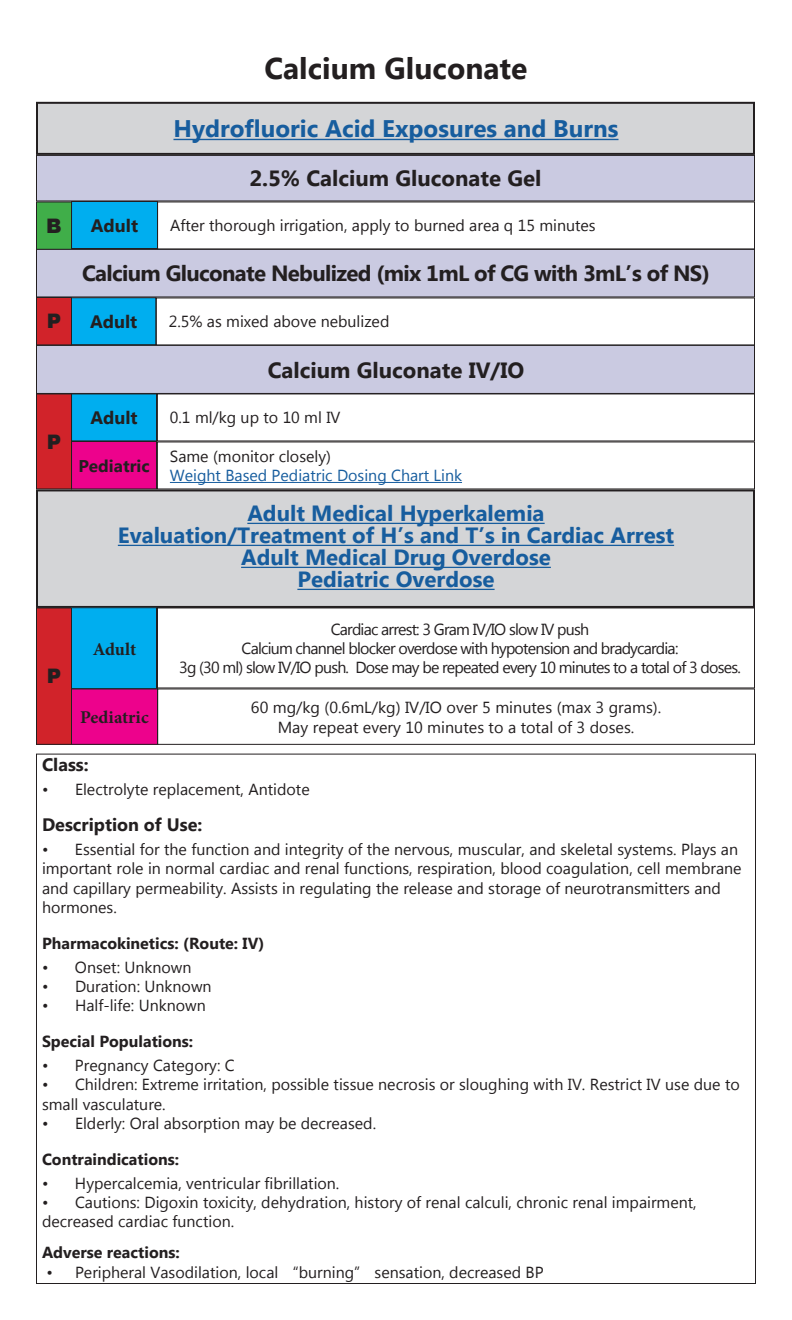
<style>
.page{position:relative;width:792px;height:1320px;background:#fff}
.page>*{position:absolute;margin:0;border:0;box-sizing:border-box;transform-origin:0 0}
.Page_Title{font:700 30px "Microsoft Tai Le";color:#231f20}
.Categories{font:700 24px "Microsoft Tai Le";color:#175d9e}
.Categories-2{font:700 22px "Microsoft Tai Le";color:#175d9e}
.Categories-3{font:700 22px "Microsoft Tai Le";letter-spacing:-.03em;color:#231f20}
.Categories-4{font:700 22px "Microsoft Tai Le";color:#231f20}
.B_I_P{font:900 20px "Arial";color:#231f20}
.Key_Points_Bold{font:700 18px "Microsoft Tai Le";color:#231f20}
.Categories-5{font:700 18px "Microsoft Tai Le";color:#231f20}
.Categories-6{font:700 18px "Minion Pro";color:#231f20}
.Categories-7{font:700 17px "Microsoft Tai Le";color:#231f20}
.Key_Points{font:16px/19.2px "Microsoft Tai Le";color:#231f20}
.Drug_Descriptions{font:16px "Microsoft Tai Le";letter-spacing:-.05em;color:#231f20}
.Drug_Descriptions-2{font:16px "Microsoft Tai Le";color:#231f20}
.Flow_Boxes{font:16px "Microsoft Tai Le";color:#231f20}
.Key_Points_Bold-2{font:700 16px "Microsoft Tai Le";color:#231f20}
.Drug_Descriptions-3{font:16px "Microsoft Tai Le";color:#175d9e}
</style>
<div class="page">
<div style="left:37px;top:103px;width:717px;height:51px;background:#d4d5d7"></div>
<hr style="left:173px;top:139px;width:446px;height:1px;background:#175d9e">
<div style="left:36px;top:102px;width:719px;height:53px;border:2px solid #231f20"></div>
<div style="left:36px;top:202px;width:36px;height:47px;background:#40ae49"></div>
<div style="left:36px;top:201px;width:36px;height:49px;border:1px solid #231f20"></div>
<div style="left:72px;top:202px;width:85px;height:46px;background:#00aeef"></div>
<div style="left:71px;top:201px;width:87px;height:48px;border:1px solid #231f20"></div>
<div style="left:36px;top:155px;width:718px;height:46px;background:#cacae1"></div>
<div style="left:36px;top:155px;width:719px;height:46px;border:1px solid #231f20"></div>
<div style="left:157px;top:201px;width:598px;height:48px;border:1px solid #231f20"></div>
<div style="left:36px;top:249px;width:718px;height:48px;background:#cacae1"></div>
<div style="left:36px;top:249px;width:719px;height:48px;border:1px solid #231f20"></div>
<div style="left:72px;top:298px;width:84px;height:47px;background:#00aeef"></div>
<div style="left:71px;top:297px;width:85px;height:48px;border:1px solid #231f20"></div>
<div style="left:156px;top:297px;width:599px;height:48px;border:1px solid #231f20"></div>
<div style="left:36px;top:345px;width:718px;height:48px;background:#cacae1"></div>
<div style="left:36px;top:345px;width:719px;height:49px;border:1px solid #231f20"></div>
<div style="left:72px;top:394px;width:85px;height:47px;background:#00aeef"></div>
<div style="left:71px;top:393px;width:86px;height:48px;border:1px solid #231f20"></div>
<div style="left:157px;top:393px;width:598px;height:48px;border:1px solid #231f20"></div>
<div style="left:72px;top:442px;width:85px;height:47px;background:#ed028c"></div>
<div style="left:71px;top:441px;width:86px;height:48px;border:1px solid #231f20"></div>
<hr style="left:170px;top:482px;width:292px;height:1px;background:#175d9e">
<div style="left:157px;top:441px;width:598px;height:48px;border:1px solid #231f20"></div>
<div style="left:36px;top:394px;width:36px;height:95px;background:#d1232a"></div>
<div style="left:36px;top:393px;width:36px;height:96px;border:1px solid #231f20"></div>
<div style="left:37px;top:490px;width:717px;height:117px;background:#d4d5d7"></div>
<hr style="left:247px;top:523px;width:298px;height:1px;background:#175d9e">
<hr style="left:118px;top:545px;width:556px;height:1px;background:#175d9e">
<hr style="left:241px;top:567px;width:310px;height:1px;background:#175d9e">
<hr style="left:297px;top:589px;width:198px;height:1px;background:#175d9e">
<div style="left:36px;top:489px;width:719px;height:119px;border:2px solid #231f20"></div>
<div style="left:36px;top:608px;width:36px;height:136px;background:#d1232a"></div>
<div style="left:36px;top:607px;width:36px;height:138px;border:1px solid #231f20"></div>
<div style="left:72px;top:608px;width:86px;height:81px;background:#00aeef"></div>
<div style="left:71px;top:607px;width:87px;height:82px;border:1px solid #231f20"></div>
<div style="left:156px;top:607px;width:599px;height:81px;border:1px solid #231f20"></div>
<div style="left:72px;top:689px;width:86px;height:55px;background:#ed028c"></div>
<div style="left:71px;top:688px;width:87px;height:57px;border:1px solid #231f20"></div>
<div style="left:157px;top:688px;width:598px;height:57px;border:1px solid #231f20"></div>
<div style="left:36px;top:298px;width:36px;height:47px;background:#d1232a"></div>
<div style="left:36px;top:297px;width:36px;height:48px;border:1px solid #231f20"></div>
<p class="Page_Title" style="left:264px;top:51px;width:265px">Calcium Gluconate</p>
<p class="Categories" style="left:173px;top:115px;width:446px">Hydrofluoric Acid Exposures and Burns</p>
<p class="Categories-4" style="left:249px;top:166px;width:294px">2.5% Calcium Gluconate Gel</p>
<p class="Drug_Descriptions-2" style="left:170px;top:217px;width:427px">After thorough irrigation, apply to burned area q 15 minutes</p>
<p class="Categories-3" style="left:82px;top:261px;width:629px">Calcium Gluconate Nebulized (mix 1mL of CG with 3mL’s of NS)</p>
<p class="Categories-5" style="left:90px;top:311px;width:49px">Adult</p>
<p class="Drug_Descriptions-2" style="left:169px;top:313px;width:222px">2.5% as mixed above nebulized</p>
<p class="Categories-4" style="left:268px;top:357px;width:258px">Calcium Gluconate IV/IO</p>
<p class="Categories-5" style="left:90px;top:408px;width:49px">Adult</p>
<p class="Drug_Descriptions-2" style="left:170px;top:409px;width:172px">0.1 ml/kg up to 10 ml IV</p>
<p class="Categories-7" style="left:78px;top:456px;width:73px">Pediatric</p>
<p class="Drug_Descriptions-2" style="left:170px;top:447px;width:163px">Same (monitor closely)</p>
<p class="Drug_Descriptions-3" style="left:170px;top:466px;width:294px">Weight Based Pediatric Dosing Chart Link</p>
<p class="B_I_P" style="left:46px;top:211px;width:17px">B</p>
<p class="Categories-5" style="left:91px;top:215px;width:49px">Adult</p>
<p class="B_I_P" style="left:47px;top:307px;width:16px">P</p>
<p class="B_I_P" style="left:47px;top:427px;width:16px">P</p>
<p class="B_I_P" style="left:47px;top:662px;width:16px">P</p>
<p class="Categories-2" style="left:247px;top:501px;width:299px">Adult Medical Hyperkalemia</p>
<p class="Categories-2" style="left:118px;top:523px;width:558px">Evaluation/Treatment of H’s and T’s in Cardiac Arrest</p>
<p class="Categories-2" style="left:241px;top:545px;width:311px">Adult Medical Drug Overdose</p>
<p class="Categories-2" style="left:297px;top:567px;width:199px">Pediatric Overdose</p>
<p class="Categories-6" style="left:93px;top:636px;width:45px">Adult</p>
<p class="Categories-6" style="left:80px;top:705px;width:70px">Pediatric</p>
<p class="Drug_Descriptions" style="left:331px;top:620px;width:260px">Cardiac arrest: 3 Gram IV/IO slow IV push</p>
<p class="Drug_Descriptions" style="left:242px;top:639px;width:438px">Calcium channel blocker overdose with hypotension and bradycardia:</p>
<p class="Drug_Descriptions" style="left:179px;top:658px;width:563px">3g (30 ml) slow IV/IO push. Dose may be repeated every 10 minutes to a total of 3 doses.</p>
<p class="Flow_Boxes" style="left:251px;top:698px;width:412px">60 mg/kg (0.6mL/kg) IV/IO over 5 minutes (max 3 grams).</p>
<p class="Flow_Boxes" style="left:278px;top:718px;width:358px">May repeat every 10 minutes to a total of 3 doses.</p>
<p class="Key_Points_Bold" style="left:42px;top:755px;width:48px">Class:</p>
<p class="Key_Points" style="left:42px;top:781px;width:269px">• Electrolyte replacement, Antidote</p>
<p class="Key_Points_Bold" style="left:42px;top:815px;width:162px">Description of Use:</p>
<p class="Key_Points" style="left:42px;top:841px;width:701px">• Essential for the function and integrity of the nervous, muscular, and skeletal systems. Plays an important role in normal cardiac and renal functions, respiration, blood coagulation, cell membrane and capillary permeability. Assists in regulating the release and storage of neurotransmitters and hormones.</p>
<p class="Key_Points_Bold-2" style="left:42px;top:934px;width:224px">Pharmacokinetics: (Route: IV)</p>
<p class="Key_Points" style="left:42px;top:958px;width:151px">• Onset: Unknown</p>
<p class="Key_Points" style="left:42px;top:978px;width:171px">• Duration: Unknown</p>
<p class="Key_Points" style="left:42px;top:997px;width:165px">• Half-life: Unknown</p>
<p class="Key_Points_Bold-2" style="left:42px;top:1032px;width:153px">Special Populations:</p>
<p class="Key_Points" style="left:42px;top:1057px;width:194px">• Pregnancy Category: C</p>
<p class="Key_Points" style="left:42px;top:1076px;width:699px">• Children: Extreme irritation, possible tissue necrosis or sloughing with IV. Restrict IV use due to small vasculature.</p>
<p class="Key_Points" style="left:42px;top:1114px;width:336px">• Elderly: Oral absorption may be decreased.</p>
<p class="Key_Points_Bold-2" style="left:42px;top:1150px;width:139px">Contraindications:</p>
<p class="Key_Points" style="left:42px;top:1174px;width:299px">• Hypercalcemia, ventricular fibrillation.</p>
<p class="Key_Points" style="left:42px;top:1194px;width:656px">• Cautions: Digoxin toxicity, dehydration, history of renal calculi, chronic renal impairment, decreased cardiac function.</p>
<p class="Key_Points_Bold-2" style="left:42px;top:1244px;width:139px">Adverse reactions:</p>
<p class="Key_Points" style="left:46px;top:1263px;width:499px">• Peripheral Vasodilation, local “burning” sensation, decreased BP</p>
</div>
